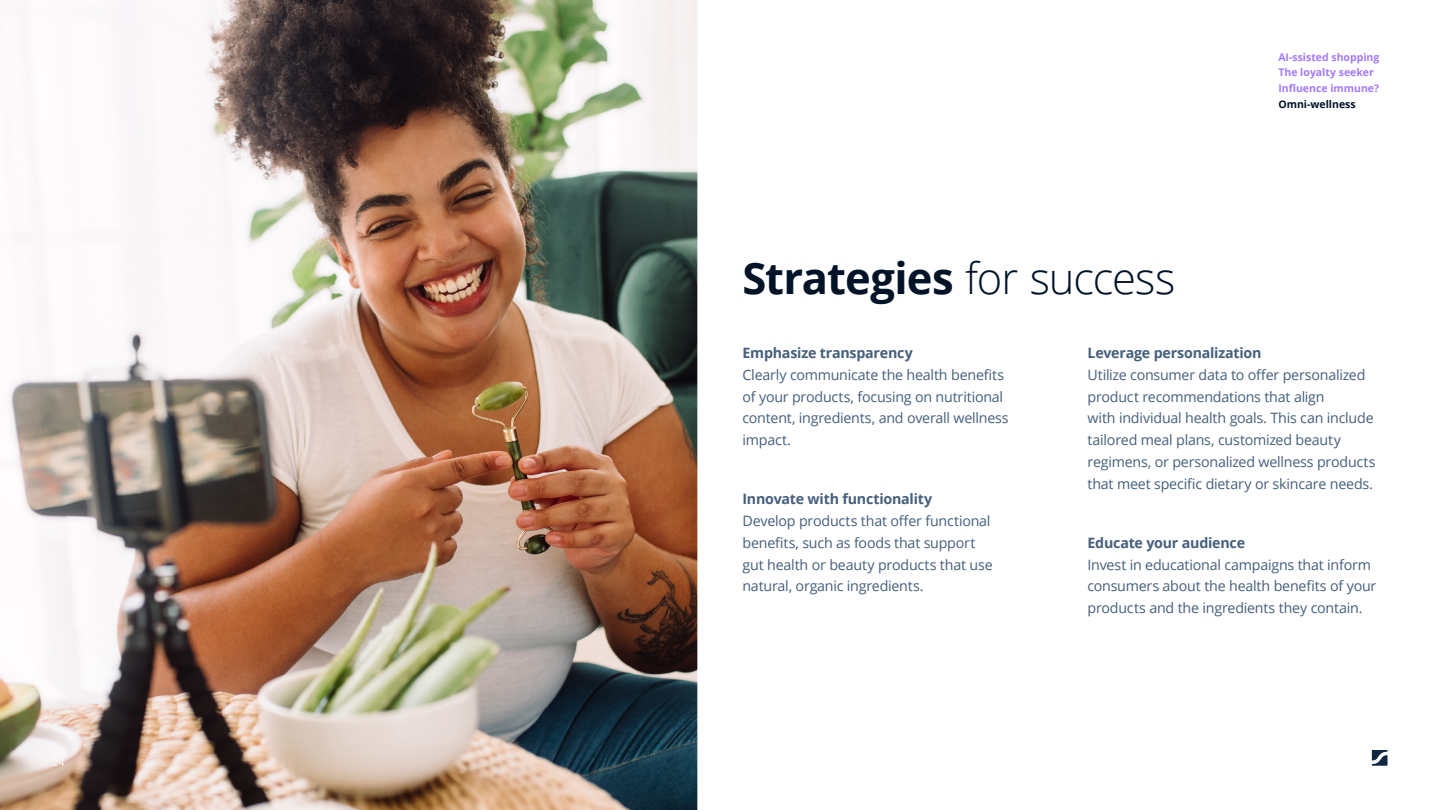
<style>
.page{position:relative;width:1440px;height:810px;background:#fff}
.page>*{position:absolute;margin:0;border:0;box-sizing:border-box;transform-origin:0 0}
.t1{font:700 43.5px "Open Sans";letter-spacing:-.02em;color:#001327}
.t2{font:14.25px/21.8px "Open Sans";letter-spacing:-.015em;color:#455f7c}
.t3{font:700 14.25px "Open Sans";letter-spacing:-.015em;color:#455f7c}
.t4{font:700 10.5px/15.8px "Open Sans";color:#a37af8}
.t5{font:700 10.5px "Open Sans";color:#001327}
.t6{font:10.5px "Open Sans";color:#fff}
.s1{font-weight:300}
</style>
<div class="page">
<img style="left:0;top:0;width:1372px;height:810px">
<svg style="left:1372px;top:750px;width:16px;height:16px"></svg>
<p class="t6" style="left:52px;top:755px;width:14px">24</p>
<h1 class="t1" style="left:742px;top:248px;width:434px">Strategies <span class="s1">for success</span></h1>
<p class="t4" style="left:1278px;top:49px;width:103px">AI-ssisted shopping<br>The loyalty seeker<br>Influence immune?</p>
<p class="t5" style="left:1278px;top:97px;width:79px">Omni-wellness</p>
<p class="t3" style="left:742px;top:343px;width:172px">Emphasize transparency</p>
<p class="t2" style="left:742px;top:363px;width:268px">Clearly communicate the health benefits of your products, focusing on nutritional content, ingredients, and overall wellness impact.</p>
<p class="t3" style="left:742px;top:489px;width:191px">Innovate with functionality</p>
<p class="t2" style="left:742px;top:510px;width:252px">Develop products that offer functional benefits, such as foods that support gut health or beauty products that use natural, organic ingredients.</p>
<p class="t3" style="left:1088px;top:343px;width:176px">Leverage personalization</p>
<p class="t2" style="left:1088px;top:363px;width:290px">Utilize consumer data to offer personalized product recommendations that align<br>with individual health goals. This can include tailored meal plans, customized beauty regimens, or personalized wellness products that meet specific dietary or skincare needs.</p>
<p class="t3" style="left:1088px;top:533px;width:159px">Educate your audience</p>
<p class="t2" style="left:1088px;top:553px;width:290px">Invest in educational campaigns that inform consumers about the health benefits of your products and the ingredients they contain.</p>
</div>
